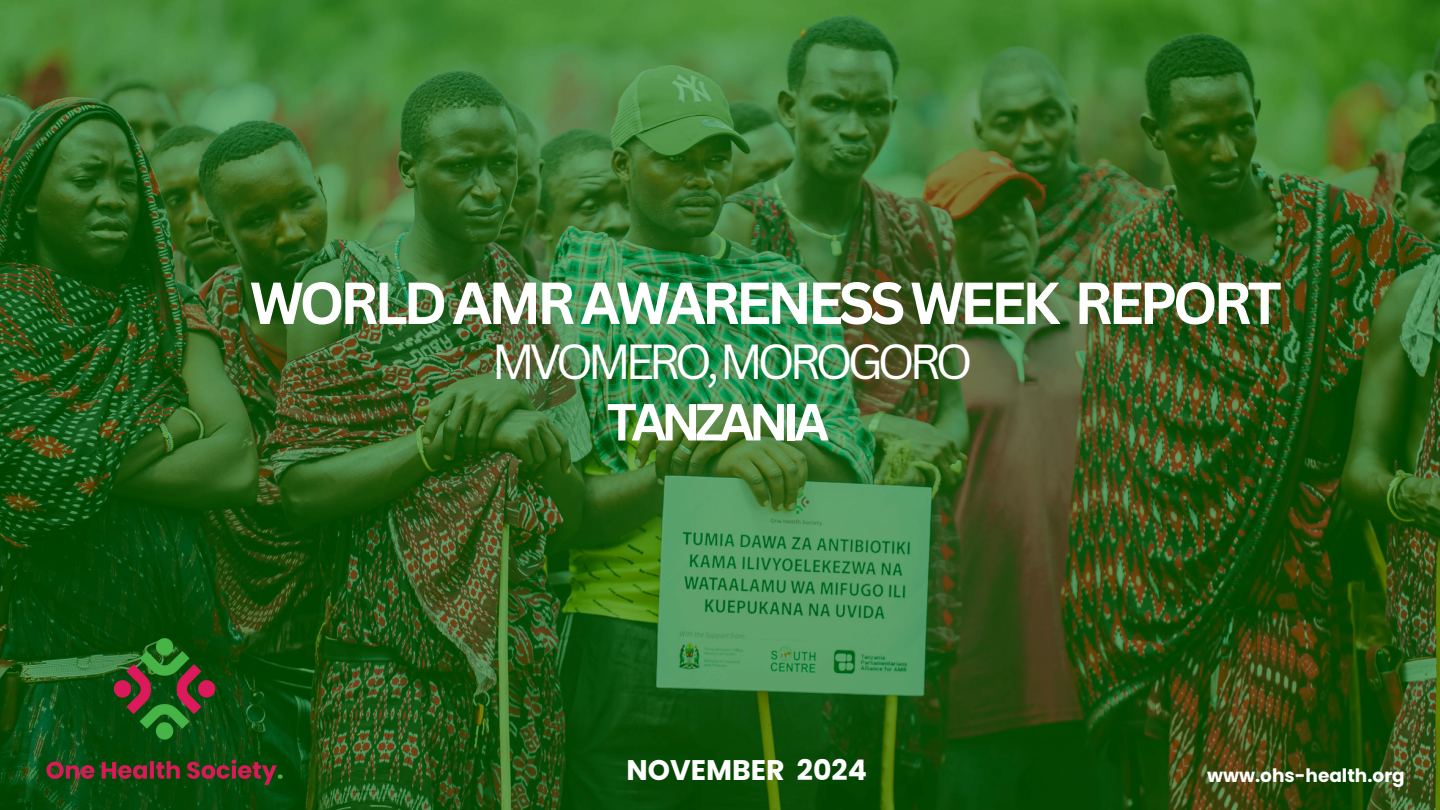
<style>
.page{position:relative;width:1440px;height:810px;background:#fff}
.page>*{position:absolute;margin:0;border:0;box-sizing:border-box;transform-origin:0 0}
.t1{font:700 57.9px "Canva Sans";letter-spacing:-.075em;color:#fff}
.t2{font:700 50.9px "Canva Sans";letter-spacing:-.11em;color:#fff}
.t3{font:47.9px "Canva Sans";letter-spacing:-.115em;color:#fff}
.t4{font:700 28.4px "Poppins";color:#fff}
.t5{font:700 18.5px "Poppins";color:#fff}
</style>
<div class="page">
<img style="left:0;top:0;width:1440px;height:810px">
<img style="left:31px;top:617px;width:267px;height:179px">
<p class="t1" style="left:250px;top:262px;width:1034px">WORLD AMR AWARENESS WEEK REPORT</p>
<h1 class="t3" style="left:492px;top:327px;width:483px">MVOMERO,MOROGORO</h1>
<h3 class="t2" style="left:607px;top:386px;width:224px">TANZANIA</h3>
<h2 class="t4" style="left:627px;top:750px;width:242px">NOVEMBER 2024</h2>
<p class="t5" style="left:1207px;top:763px;width:199px">www.ohs-health.org</p>
</div>
